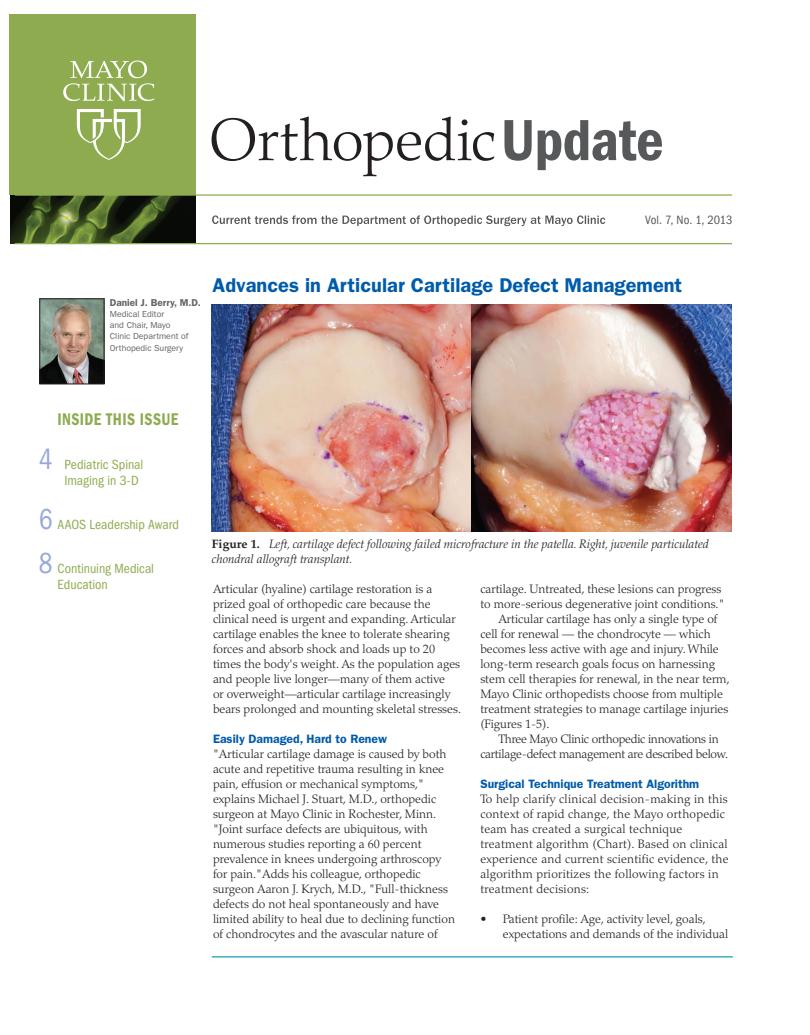
<style>
.page{position:relative;width:810px;height:1035px;background:#fff}
.page>*{position:absolute;margin:0;border:0;box-sizing:border-box;transform-origin:0 0}
.t1{font:600 20px "ITC Franklin Gothic Std";color:#015bab}
.t2{font:17.5px "ITC Franklin Gothic Std Dm Cd";letter-spacing:.025em;color:#8eab50;scale:.9 1}
.t3{font:condensed 13.75px/16.2px "ITC Franklin Gothic Std";letter-spacing:-.005em;color:#8eab50}
.t4{font:condensed 12.5px "ITC Franklin Gothic Std";letter-spacing:-.01em;color:#57585a}
.t5{font:300 12.25px/15px "Palatino LT Std";color:#231f20}
.t6{font:300 12.25px/15px "Palatino LT Std";letter-spacing:.02em;color:#231f20}
.t7{font:italic 300 12.25px/15px "Palatino LT Std";color:#231f20}
.t8{font:300 12.25px "Palatino LT Std";letter-spacing:-.02em;color:#231f20}
.t9{font:600 12.25px "ITC Franklin Gothic Std";color:#015bab}
.t10{font:600 10px "ITC Franklin Gothic Std";color:#636366}
.t11{font:8.75px/11.2px "ITC Franklin Gothic Std";color:#636366}
.s1{font-size:30px;color:#97a9d6}
.s2{font-weight:700;font-style:normal}
</style>
<div class="page">
<img style="left:11px;top:195px;width:185px;height:49px">
<hr style="left:212px;top:956px;width:521px;height:2px;background:#15a0b5">
<svg style="left:212px;top:215px;width:393px;height:11px"></svg>
<svg style="left:504px;top:120px;width:158px;height:50px"></svg>
<svg style="left:212px;top:117px;width:282px;height:59px"></svg>
<div style="left:9px;top:14px;width:187px;height:181px;background:#8eab50"></div>
<svg style="left:77px;top:109px;width:64px;height:51px"></svg>
<svg style="left:63px;top:61px;width:91px;height:40px"></svg>
<hr style="left:15px;top:194px;width:717px;height:2px;background:#8eab50">
<hr style="left:15px;top:243px;width:717px;height:1px;background:#8eab50">
<img style="left:41px;top:301px;width:61px;height:81px">
<div style="left:39px;top:299px;width:65px;height:85px;border:1px solid #231f20"></div>
<img style="left:212px;top:305px;width:519px;height:226px">
<p class="t4" style="left:645px;top:213px;width:89px">Vol. 7, No. 1, 2013</p>
<p class="t10" style="left:110px;top:296px;width:92px">Daniel J. Berry, M.D.</p>
<p class="t11" style="left:110px;top:308px;width:80px">Medical Editor<br>and Chair, Mayo<br>Clinic Department of<br>Orthopedic Surgery</p>
<h1 class="t1" style="left:213px;top:274px;width:471px">Advances in Articular Cartilage Defect Management</h1>
<h2 class="t2" style="left:58px;top:409px;width:136px">INSIDE THIS ISSUE</h2>
<p class="t3" style="left:64px;top:456px;width:80px;text-indent:-26px"><span class="s1">4</span> Pediatric Spinal<br>Imaging in 3-D</p>
<p class="t3" style="left:39px;top:516px;width:142px"><span class="s1">6</span> AAOS Leadership Award</p>
<p class="t3" style="left:58px;top:560px;width:98px;text-indent:-19px"><span class="s1">8</span> Continuing Medical<br>Education</p>
<p class="t7" style="left:212px;top:536px;width:499px"><span class="s2">Figure 1.</span> Left, cartilage defect following failed microfracture in the patella. Right, juvenile particulated chondral allograft transplant.</p>
<p class="t5" style="left:213px;top:581px;width:250px">Articular (hyaline) cartilage restoration is a prized goal of orthopedic care because the clinical need is urgent and expanding. Articular cartilage enables the knee to tolerate shearing forces and absorb shock and loads up to 20 times the body's weight. As the population ages and people live longer—many of them active<br>or overweight—articular cartilage increasingly bears prolonged and mounting skeletal stresses.</p>
<p class="t9" style="left:213px;top:731px;width:176px">Easily Damaged, Hard to Renew</p>
<p class="t5" style="left:213px;top:746px;width:244px">"Articular cartilage damage is caused by both acute and repetitive trauma resulting in knee pain, effusion or mechanical symptoms," explains Michael J. Stuart, M.D., orthopedic surgeon at Mayo Clinic in Rochester, Minn. "Joint surface defects are ubiquitous, with numerous studies reporting a 60 percent prevalence in knees undergoing arthroscopy for pain."Adds his colleague, orthopedic surgeon Aaron J. Krych, M.D., "Full-thickness defects do not heal spontaneously and have limited ability to heal due to declining function of chondrocytes and the avascular nature of</p>
<p class="t5" style="left:480px;top:581px;width:243px">cartilage. Untreated, these lesions can progress</p>
<p class="t5" style="left:480px;top:596px;width:246px">to more-serious degenerative joint conditions."</p>
<p class="t5" style="left:498px;top:611px;width:221px">Articular cartilage has only a single type of</p>
<p class="t5" style="left:480px;top:626px;width:232px">cell for renewal — the chondrocyte — which</p>
<p class="t5" style="left:480px;top:641px;width:240px">becomes less active with age and injury. While</p>
<p class="t5" style="left:480px;top:656px;width:236px">long-term research goals focus on harnessing</p>
<p class="t5" style="left:480px;top:671px;width:251px">stem cell therapies for renewal, in the near term,</p>
<p class="t5" style="left:480px;top:686px;width:244px">Mayo Clinic orthopedists choose from multiple</p>
<p class="t5" style="left:480px;top:701px;width:250px">treatment strategies to manage cartilage injuries</p>
<p class="t5" style="left:480px;top:716px;width:71px">(Figures 1-5).</p>
<p class="t8" style="left:498px;top:731px;width:222px">Three Mayo Clinic orthopedic innovations in</p>
<p class="t8" style="left:480px;top:746px;width:249px">cartilage-defect management are described below.</p>
<p class="t9" style="left:480px;top:776px;width:220px">Surgical Technique Treatment Algorithm</p>
<p class="t6" style="left:480px;top:791px;width:250px">To help clarify clinical decision-making in this context of rapid change, the Mayo orthopedic team has created a surgical technique treatment algorithm (Chart). Based on clinical experience and current scientific evidence, the algorithm prioritizes the following factors in treatment decisions:</p>
<p class="t5" style="left:503px;top:911px;width:227px;text-indent:-22px">• Patient profile: Age, activity level, goals, expectations and demands of the individual</p>
</div>
